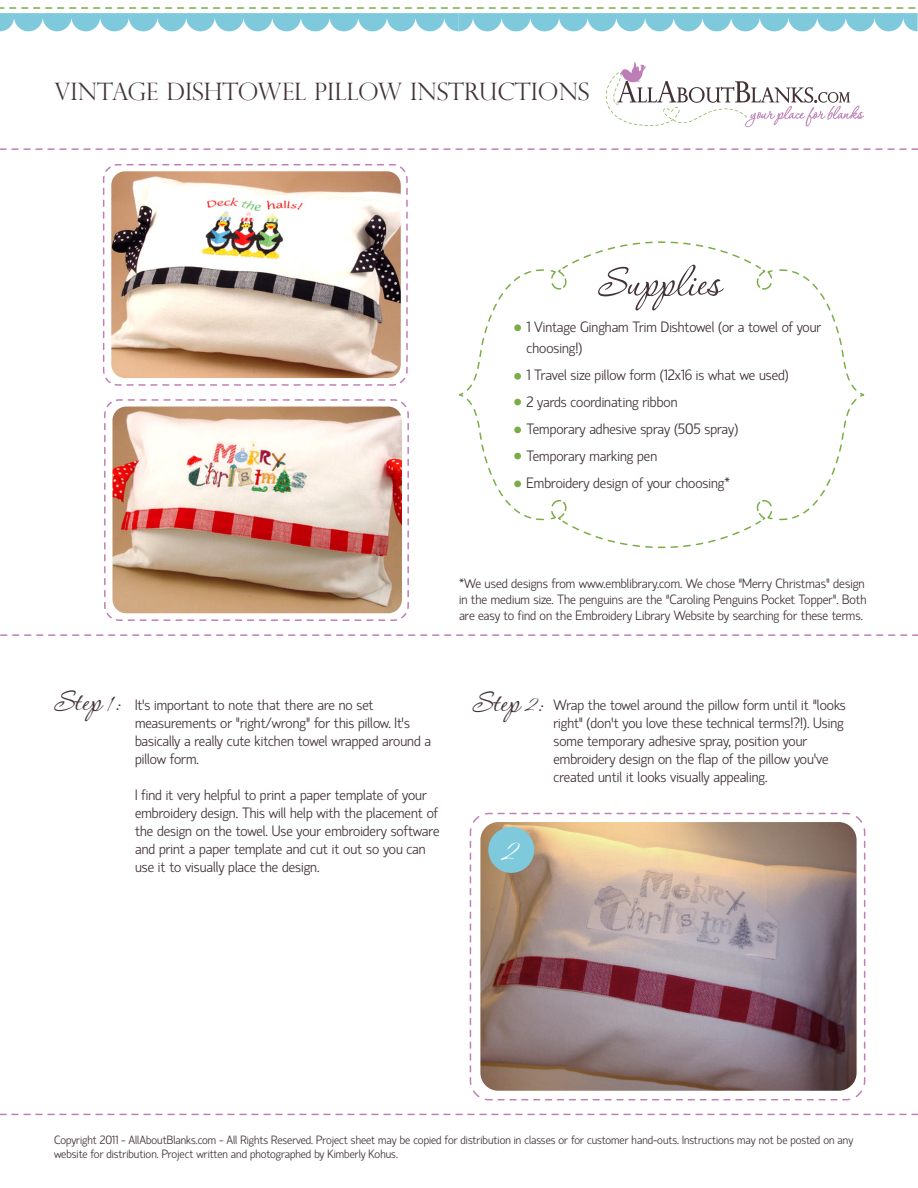
<style>
.page{position:relative;width:918px;height:1188px;background:#fff}
.page>*{position:absolute;margin:0;border:0;box-sizing:border-box;transform-origin:0 0}
.t1{font:51px "P22 Corinthia";color:#433336}
.t2{font:48px "P22 Corinthia";color:#fff}
.t3{font:36px "P22 Corinthia";color:#433336}
.t4{font:300 24px "Perpetua Titling";color:#433336}
.t5{font:300 15px/18px "Hattori Hanzo";color:#433336}
.t6{font:300 13.5px "Hattori Hanzo";color:#433336}
.t7{font:300 12px/14.4px "Hattori Hanzo";color:#433336}
</style>
<div class="page">
<svg style="left:0;top:148px;width:918px;height:2px"></svg>
<svg style="left:1px;top:634px;width:917px;height:2px"></svg>
<svg style="left:0;top:1114px;width:918px;height:1px"></svg>
<svg style="left:606px;top:62px;width:258px;height:65px"></svg>
<svg style="left:459px;top:241px;width:406px;height:308px"></svg>
<svg style="left:0;top:7px;width:918px;height:24px"></svg>
<img style="left:469px;top:812px;width:397px;height:289px">
<img style="left:102px;top:164px;width:306px;height:222px">
<img style="left:104px;top:399px;width:305px;height:222px">
<div style="left:488px;top:827px;width:46px;height:46px;background:#7ecadc;border-radius:50%"></div>
<div style="left:514px;top:324px;width:7px;height:7px;background:#7bad46;border-radius:50%"></div>
<div style="left:514px;top:373px;width:7px;height:7px;background:#7bad46;border-radius:50%"></div>
<div style="left:514px;top:399px;width:7px;height:6px;background:#7bad46;border-radius:50%"></div>
<div style="left:514px;top:427px;width:7px;height:6px;background:#7bad46;border-radius:50%"></div>
<div style="left:514px;top:453px;width:7px;height:6px;background:#7bad46;border-radius:50%"></div>
<div style="left:514px;top:481px;width:7px;height:6px;background:#7bad46;border-radius:50%"></div>
<p class="t4" style="left:54px;top:77px;width:537px">VINTAGE DISHTOWEL PILLOW INSTRUCTIONS</p>
<p class="t1" style="left:598px;top:256px;width:124px">Supplies</p>
<p class="t5" style="left:526px;top:317px;width:296px;line-height:21px">1 Vintage Gingham Trim Dishtowel (or a towel of your choosing!)</p>
<p class="t5" style="left:526px;top:366px;width:264px">1 Travel size pillow form (12x16 is what we used)</p>
<p class="t5" style="left:526px;top:393px;width:153px">2 yards coordinating ribbon</p>
<p class="t5" style="left:526px;top:420px;width:213px">Temporary adhesive spray (505 spray)</p>
<p class="t5" style="left:526px;top:447px;width:132px">Temporary marking pen</p>
<p class="t5" style="left:526px;top:474px;width:205px">Embroidery design of your choosing*</p>
<p class="t6" style="left:459px;top:576px;width:407px">*We used designs from www.emblibrary.com. We chose “Merry Christmas” design</p>
<p class="t6" style="left:459px;top:592px;width:409px">in the medium size. The penguins are the “Caroling Penguins Pocket Topper”. Both</p>
<p class="t6" style="left:459px;top:608px;width:405px">are easy to find on the Embroidery Library Website by searching for these terms.</p>
<p class="t3" style="left:54px;top:683px;width:67px">Step 1:</p>
<p class="t5" style="left:135px;top:696px;width:240px">It's important to note that there are no set</p>
<p class="t3" style="left:472px;top:684px;width:71px">Step 2:</p>
<p class="t5" style="left:135px;top:714px;width:276px">measurements or "right/wrong" for this pillow. It's</p>
<p class="t5" style="left:135px;top:732px;width:298px">basically a really cute kitchen towel wrapped around a pillow form.</p>
<p class="t5" style="left:135px;top:786px;width:306px">I find it very helpful to print a paper template of your embroidery design. This will help with the placement of the design on the towel. Use your embroidery software and print a paper template and cut it out so you can use it to visually place the design.</p>
<p class="t2" style="left:501px;top:824px;width:18px">2</p>
<p class="t5" style="left:554px;top:696px;width:294px">Wrap the towel around the pillow form until it “looks</p>
<p class="t5" style="left:554px;top:714px;width:292px">right” (don’t you love these technical terms!?!). Using</p>
<p class="t5" style="left:554px;top:732px;width:255px">some temporary adhesive spray, position your</p>
<p class="t5" style="left:554px;top:750px;width:277px">embroidery design on the flap of the pillow you’ve</p>
<p class="t5" style="left:554px;top:768px;width:216px">created until it looks visually appealing.</p>
<p class="t7" style="left:54px;top:1133px;width:801px">Copyright 2011 - AllAboutBlanks.com - All Rights Reserved. Project sheet may be copied for distribution in classes or for customer hand-outs. Instructions may not be posted on any website for distribution. Project written and photographed by Kimberly Kohus.</p>
</div>
